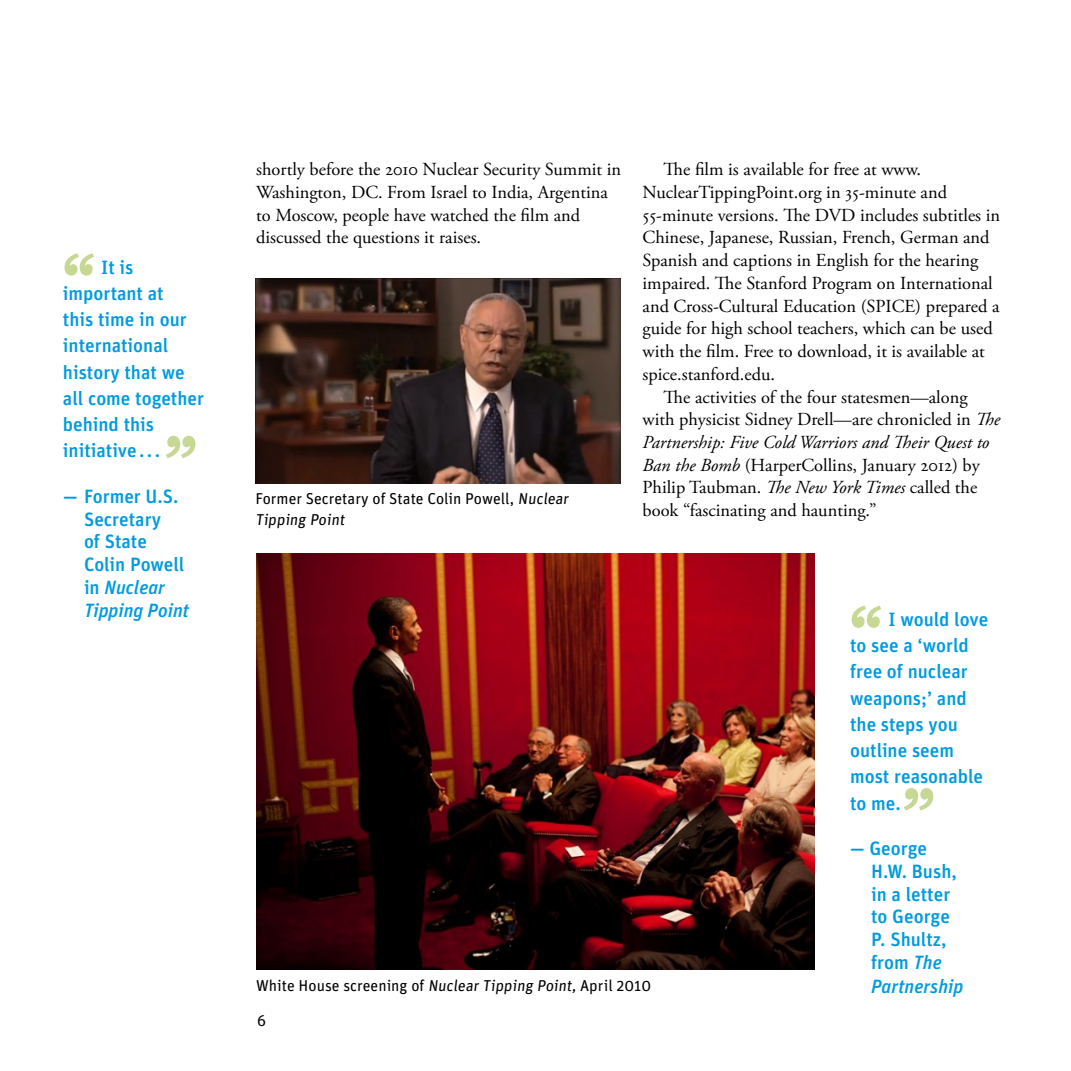
<style>
.page{position:relative;width:1071px;height:1071px;background:#fff}
.page>*{position:absolute;margin:0;border:0;box-sizing:border-box;transform-origin:0 0}
.t1{font:900 63px "Sentinel";color:#c6d893}
.t2{font:500 19.25px/26.2px "Unit";color:#009bdf}
.t3{font:italic 500 19.25px "Unit";color:#009bdf}
.t4{font:18.38px/22.8px "Adobe Garamond Pro";color:#000}
.t5{font:italic 18.38px "Adobe Garamond Pro";color:#000}
.t6{font:15.75px/21px "Unit";color:#000}
.s1{font-style:italic}
</style>
<div class="page">
<img style="left:256px;top:554px;width:559px;height:415px">
<img style="left:256px;top:279px;width:365px;height:204px">
<h1 class="t1" style="left:63px;top:225px;width:34px">“</h1>
<p class="t2" style="left:63px;top:253px;width:143px;text-indent:38px">It is important at<br>this time in our international history that we all come together behind this initiative ...</p>
<h1 class="t1" style="left:165px;top:407px;width:34px">”</h1>
<p class="t2" style="left:84px;top:484px;width:107px;line-height:22.8px;text-indent:-21px">— Former U .S.<br>Secretary<br>of State<br>Colin Powell in <span class="s1">Nuclear<br>Tipping Point</span></p>
<p class="t4" style="left:256px;top:158px;width:367px">shortly before the 2010 Nuclear Security Summit in Washington, DC. From Israel to India, Argentina to Moscow, people have watched the film and discussed the questions it raises.</p>
<p class="t6" style="left:256px;top:488px;width:317px">Former Secretary of State Colin Powell, Nuclear<br>Tipping Point</p>
<p class="t4" style="left:664px;top:158px;width:259px">The film is available for free at www.</p>
<p class="t4" style="left:643px;top:181px;width:306px">NuclearTippingPoint.org in 35-minute and</p>
<p class="t4" style="left:643px;top:204px;width:359px">55-minute versions. The DVD includes subtitles in</p>
<p class="t4" style="left:643px;top:227px;width:349px">Chinese, Japanese, Russian, French, German and</p>
<p class="t4" style="left:643px;top:249px;width:337px">Spanish and captions in English for the hearing</p>
<p class="t4" style="left:643px;top:272px;width:352px">impaired. The Stanford Program on International</p>
<p class="t4" style="left:643px;top:295px;width:358px">and Cross-Cultural Education (SPICE) prepared a</p>
<p class="t4" style="left:643px;top:318px;width:352px">guide for high school teachers, which can be used</p>
<p class="t4" style="left:643px;top:340px;width:344px">with the film. Free to download, it is available at</p>
<p class="t4" style="left:643px;top:363px;width:134px">spice.stanford.edu.</p>
<p class="t4" style="left:664px;top:386px;width:305px">The activities of the four statesmen—along</p>
<p class="t4" style="left:643px;top:409px;width:359px">with physicist Sidney Drell—are chronicled in <span class="s1">The</span></p>
<p class="t5" style="left:643px;top:431px;width:348px">Partnership: Five Cold Warriors and Their Quest to</p>
<p class="t4" style="left:643px;top:454px;width:339px"><span class="s1">Ban the Bomb</span> (HarperCollins, January 2012) by</p>
<p class="t4" style="left:643px;top:477px;width:336px">Philip Taubman. <span class="s1">The New York Times</span> called the</p>
<p class="t4" style="left:643px;top:500px;width:235px">book “fascinating and haunting.”</p>
<h1 class="t1" style="left:850px;top:577px;width:34px">“</h1>
<p class="t2" style="left:850px;top:606px;width:140px;text-indent:38px">I would love to see a ‘world free of nuclear weapons;’ and the steps you outline seem most reasonable to me.</p>
<h1 class="t1" style="left:903px;top:759px;width:34px">”</h1>
<p class="t2" style="left:871px;top:837px;width:87px;line-height:22.8px;text-indent:-21px">— George<br>H.W. Bush, in a letter to George<br>P. Shultz, from <span class="s1">The</span></p>
<p class="t6" style="left:256px;top:975px;width:396px">White House screening of Nuclear Tipping Point, April 2010</p>
<p class="t3" style="left:871px;top:974px;width:94px">Partnership</p>
<p class="t6" style="left:257px;top:1009px;width:11px">6</p>
</div>
